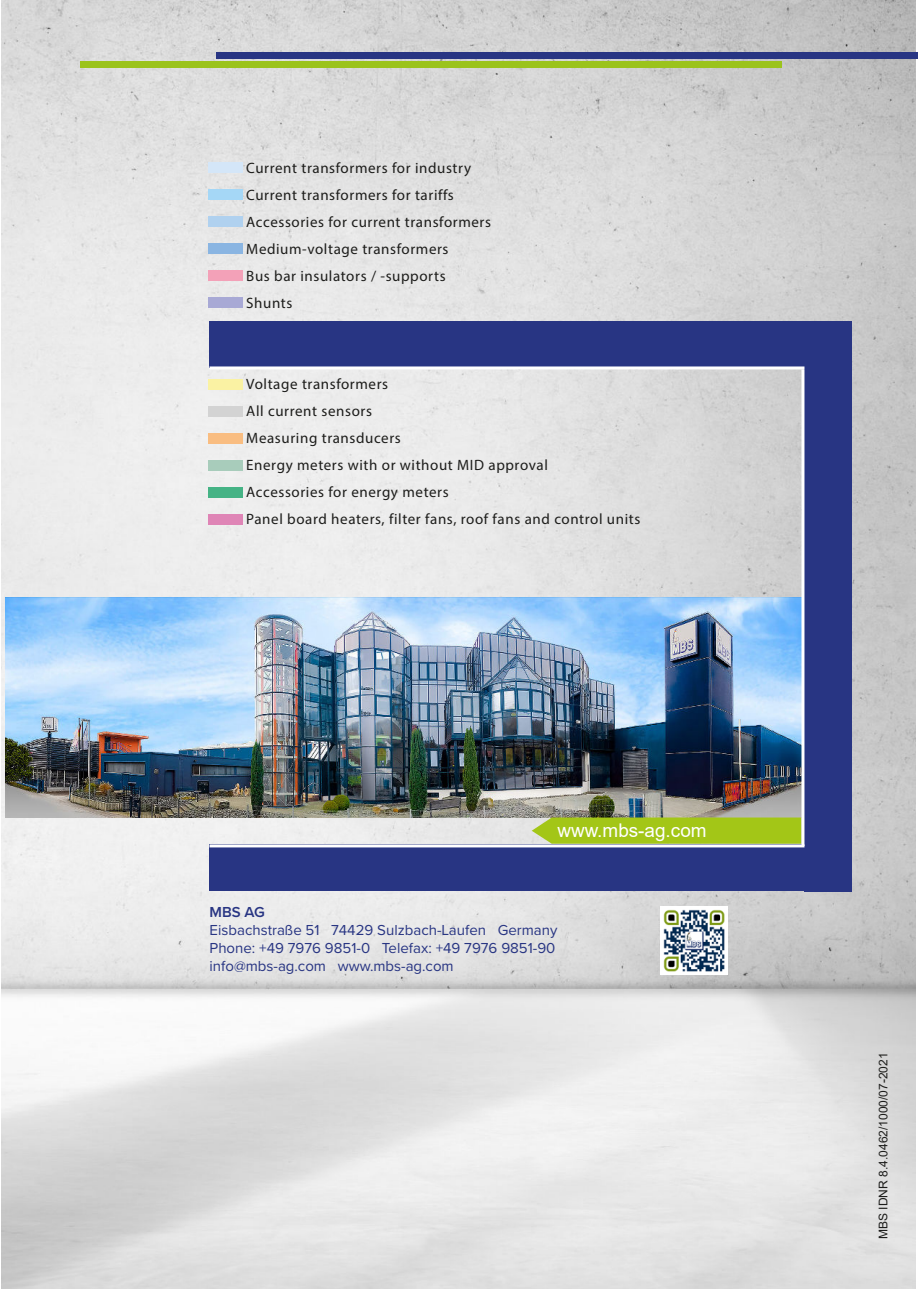
<style>
.page{position:relative;width:919px;height:1289px;background:#fff}
.page>*{position:absolute;margin:0;border:0;box-sizing:border-box;transform-origin:0 0}
.t1{font:18.9px "Arial";color:#fff}
.t2{font:15px/27px "Myriad Pro";letter-spacing:.04em;color:#1d1d1b}
.t3{font:15px/18px "Proxima Nova";color:#283583}
.t4{font:600 15px "Proxima Nova";color:#283583}
.t5{font:12px "Arial";color:#1d1d1b}
</style>
<div class="page">
<img style="left:1px;top:0;width:914px;height:1288px">
<div style="left:209px;top:321px;width:642px;height:47px;background:#283583"></div>
<div style="left:209px;top:844px;width:642px;height:47px;background:#283583"></div>
<div style="left:804px;top:368px;width:47px;height:523px;background:#283583"></div>
<img style="left:6px;top:597px;width:795px;height:220px">
<img style="left:660px;top:906px;width:68px;height:68px">
<hr style="left:209px;top:366px;width:595px;height:3px;background:#fff">
<hr style="left:801px;top:369px;width:3px;height:477px;background:#fff">
<hr style="left:209px;top:844px;width:595px;height:3px;background:#fff">
<svg style="left:531px;top:817px;width:270px;height:26px;background:#a5c521"></svg>
<div style="left:216px;top:53px;width:701px;height:6px;background:#283583"></div>
<div style="left:81px;top:61px;width:700px;height:7px;background:#9bc31c"></div>
<div style="left:208px;top:163px;width:34px;height:10px;background:#d4e6f8"></div>
<div style="left:208px;top:190px;width:34px;height:10px;background:#a5d7f6"></div>
<div style="left:208px;top:217px;width:34px;height:10px;background:#b0d1ef"></div>
<div style="left:208px;top:244px;width:34px;height:10px;background:#8ab5e2"></div>
<div style="left:208px;top:271px;width:34px;height:10px;background:#f3a1b8"></div>
<div style="left:208px;top:298px;width:34px;height:10px;background:#a8a9d5"></div>
<div style="left:208px;top:379px;width:34px;height:10px;background:#faf2a3"></div>
<div style="left:208px;top:406px;width:34px;height:10px;background:#d3d3d3"></div>
<div style="left:208px;top:433px;width:34px;height:10px;background:#f9bd81"></div>
<div style="left:208px;top:460px;width:34px;height:10px;background:#a8ccbb"></div>
<div style="left:208px;top:487px;width:34px;height:10px;background:#45b385"></div>
<div style="left:208px;top:514px;width:34px;height:10px;background:#df85b6"></div>
<p class="t2" style="left:246px;top:156px;width:246px">Current transformers for industry<br>Current transformers for tariffs<br>Accessories for current transformers<br>Medium-voltage transformers<br>Bus bar insulators / -supports<br>Shunts</p>
<p class="t2" style="left:246px;top:372px;width:395px">Voltage transformers<br>All current sensors<br>Measuring transducers<br>Energy meters with or without MID approval<br>Accessories for energy meters<br>Panel board heaters, filter fans, roof fans and control units</p>
<p class="t1" style="left:557px;top:823px;width:151px">www.mbs-ag.com</p>
<p class="t4" style="left:209px;top:905px;width:57px">MBS AG</p>
<p class="t3" style="left:209px;top:921px;width:349px">Eisbachstraße 51 74429 Sulzbach-Laufen Germany<br>Phone: +49 7976 9851-0 Telefax: +49 7976 9851-90 info@mbs-ag.com www.mbs-ag.com</p>
<p class="t5" style="left:878px;top:1238px;width:188px;rotate:-90deg">MBS IDNR 8.4.0462/1000/07-2021</p>
</div>
